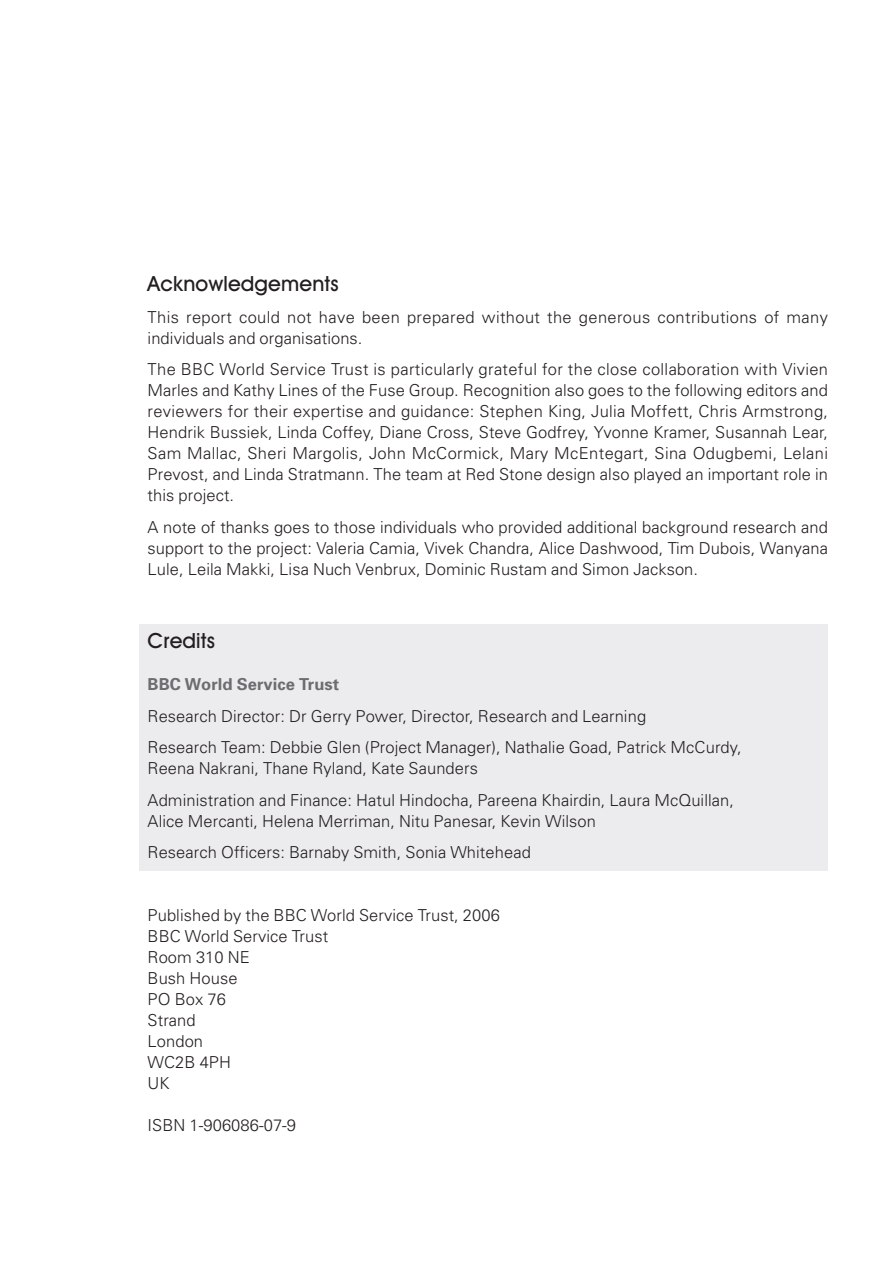
<style>
.page{position:relative;width:893px;height:1263px;background:#fff}
.page>*{position:absolute;margin:0;border:0;box-sizing:border-box;transform-origin:0 0}
.t1{font:500 21px "Avant Garde IT Cby BT";letter-spacing:.005em;color:#231f20}
.t2{font:300 16.5px/21px "Univers";letter-spacing:.005em;color:#231f20}
.t3{font:700 16.5px "Univers";letter-spacing:.005em;color:#6c6d70}
</style>
<div class="page">
<div style="left:139px;top:624px;width:689px;height:246px;background:#ececee"></div>
<p class="t1" style="left:148px;top:276px;width:192px">Acknowledgements</p>
<p class="t2" style="left:148px;top:308px;width:682px">This report could not have been prepared without the generous contributions of many individuals and organisations.</p>
<p class="t2" style="left:148px;top:360px;width:682px;text-align:justify">The BBC World Service Trust is particularly grateful for the close collaboration with Vivien Marles and Kathy Lines of the Fuse Group. Recognition also goes to the following editors and reviewers for their expertise and guidance: Stephen King, Julia Moffett, Chris Armstrong, Hendrik Bussiek, Linda Coffey, Diane Cross, Steve Godfrey, Yvonne Kramer, Susannah Lear, Sam Mallac, Sheri Margolis, John McCormick, Mary McEntegart, Sina Odugbemi, Lelani Prevost, and Linda Stratmann. The team at Red Stone design also played an important role in this project.</p>
<p class="t2" style="left:148px;top:518px;width:682px;text-align:justify">A note of thanks goes to those individuals who provided additional background research and support to the project: Valeria Camia, Vivek Chandra, Alice Dashwood, Tim Dubois, Wanyana Lule, Leila Makki, Lisa Nuch Venbrux, Dominic Rustam and Simon Jackson.</p>
<p class="t1" style="left:148px;top:633px;width:69px">Credits</p>
<p class="t3" style="left:148px;top:678px;width:193px">BBC World Service Trust</p>
<p class="t2" style="left:148px;top:702px;width:596px;line-height:31.5px">Research Director: Dr Gerry Power, Director, Research and Learning<br>Research Team: Debbie Glen (Project Manager), Nathalie Goad, Patrick McCurdy,</p>
<p class="t2" style="left:148px;top:754px;width:588px;line-height:31.5px">Reena Nakrani, Thane Ryland, Kate Saunders<br>Administration and Finance: Hatul Hindocha, Pareena Khairdin, Laura McQuillan,</p>
<p class="t2" style="left:148px;top:807px;width:450px;line-height:31.5px">Alice Mercanti, Helena Merriman, Nitu Panesar, Kevin Wilson<br>Research Officers: Barnaby Smith, Sonia Whitehead</p>
<p class="t2" style="left:148px;top:906px;width:354px">Published by the BBC World Service Trust, 2006<br>BBC World Service Trust<br>Room 310 NE<br>Bush House<br>PO Box 76<br>Strand<br>London<br>WC2B 4PH<br>UK</p>
<p class="t2" style="left:148px;top:1116px;width:150px">ISBN 1-906086-07-9</p>
</div>
